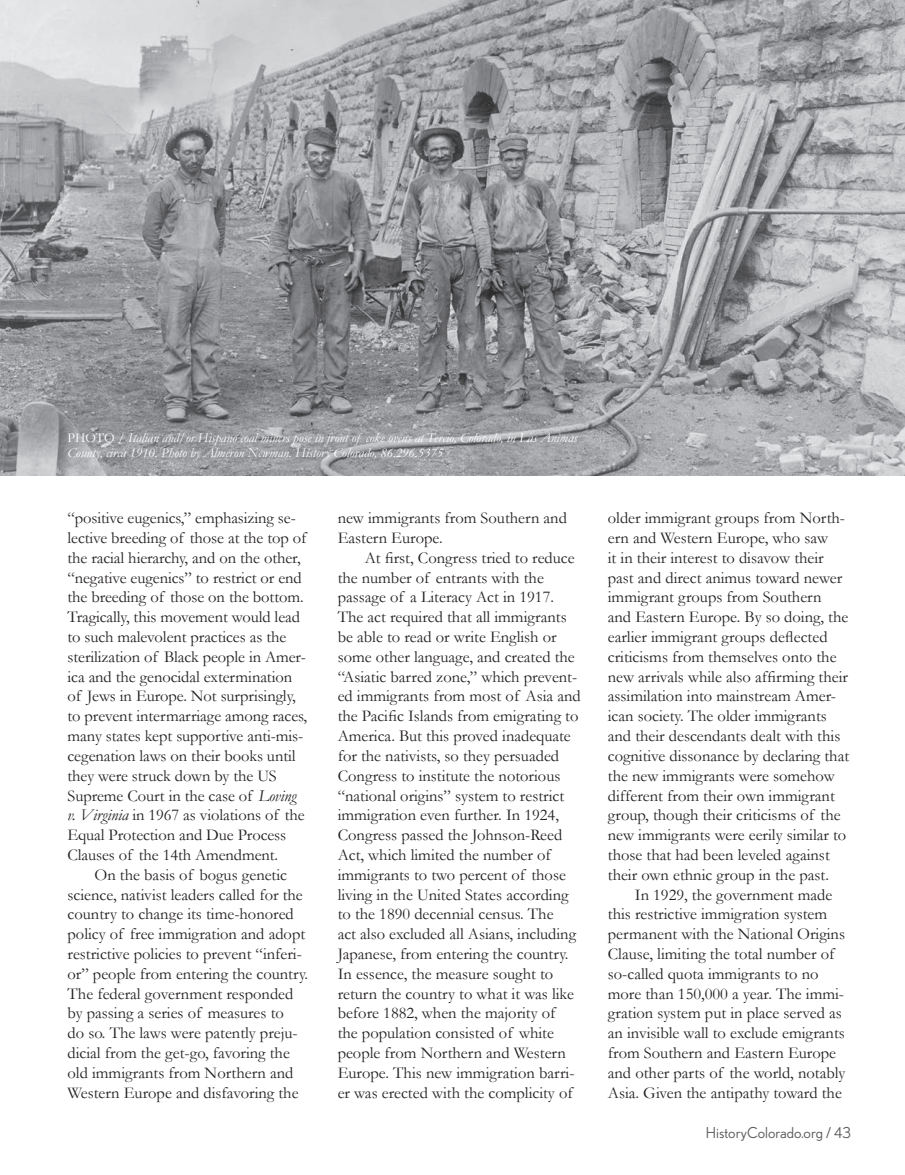
<style>
.page{position:relative;width:905px;height:1175px;background:#fff}
.page>*{position:absolute;margin:0;border:0;box-sizing:border-box;transform-origin:0 0}
.t1{font:16.5px/19.8px "Garamond";color:#231f20}
.t2{font:15px "Nobel";color:#57585a}
.t3{font:italic 13.5px/15.6px "Garamond";color:#fff}
.s1{font-style:normal}
.s2{font-style:italic}
</style>
<div class="page">
<img style="left:0;top:0;width:904px;height:476px">
<p class="t3" style="left:68px;top:429px;width:511px"><span class="s1">PHOTO /</span> Italian and/or Hispano coal miners pose in front of coke ovens at Tercio, Colorado, in Las Animas<br>County, circa 1910. Photo by Almeron Newman. History Colorado, 86.296.5375</p>
<p class="t1" style="left:68px;top:507px;width:241px">“positive eugenics,” emphasizing se&shy;lective breeding of those at the top of the racial hierarchy, and on the other, “negative eugenics” to restrict or end the breeding of those on the bottom.<br>Tragically, this movement would lead to such malevolent practices as the sterilization of Black people in Amer&shy;ica and the genocidal extermination of Jews in Europe. Not surprisingly, to prevent intermarriage among races, many states kept supportive anti-mis&shy;cegenation laws on their books until they were struck down by the US Supreme Court in the case of <span class="s2">Loving v. Virginia</span> in 1967 as violations of the Equal Protection and Due Process Clauses of the 14th Amendment.</p>
<p class="t1" style="left:68px;top:864px;width:242px;text-indent:27px">On the basis of bogus genetic science, nativist leaders called for the country to change its time-honored policy of free immigration and adopt restrictive policies to prevent “inferi&shy;or” people from entering the country.<br>The federal government responded by passing a series of measures to<br>do so. The laws were patently preju&shy;dicial from the get-go, favoring the old immigrants from Northern and Western Europe and disfavoring the</p>
<p class="t1" style="left:338px;top:507px;width:231px">new immigrants from Southern and<br>Eastern Europe.</p>
<p class="t1" style="left:338px;top:547px;width:244px;text-indent:27px">At first, Congress tried to reduce the number of entrants with the passage of a Literacy Act in 1917.<br>The act required that all immigrants be able to read or write English or some other language, and created the “Asiatic barred zone,” which prevent&shy;ed immigrants from most of Asia and the Pacific Islands from emigrating to America. But this proved inadequate for the nativists, so they persuaded Congress to institute the notorious “national origins” system to restrict immigration even further. In 1924, Congress passed the Johnson-Reed Act, which limited the number of immigrants to two percent of those living in the United States according to the 1890 decennial census. The<br>act also excluded all Asians, including Japanese, from entering the country.<br>In essence, the measure sought to return the country to what it was like before 1882, when the majority of<br>the population consisted of white people from Northern and Western Europe. This new immigration barri&shy;er was erected with the complicity of</p>
<p class="t1" style="left:608px;top:507px;width:243px">older immigrant groups from North&shy;ern and Western Europe, who saw<br>it in their interest to disavow their past and direct animus toward newer immigrant groups from Southern<br>and Eastern Europe. By so doing, the earlier immigrant groups deflected criticisms from themselves onto the new arrivals while also affirming their assimilation into mainstream Amer&shy;ican society. The older immigrants and their descendants dealt with this cognitive dissonance by declaring that the new immigrants were somehow different from their own immigrant group, though their criticisms of the new immigrants were eerily similar to those that had been leveled against their own ethnic group in the past.</p>
<p class="t1" style="left:608px;top:884px;width:239px;text-indent:27px">In 1929, the government made this restrictive immigration system permanent with the National Origins Clause, limiting the total number of so-called quota immigrants to no more than 150,000 a year. The immi&shy;gration system put in place served as an invisible wall to exclude emigrants from Southern and Eastern Europe and other parts of the world, notably Asia. Given the antipathy toward the</p>
<p class="t2" style="left:706px;top:1123px;width:146px">HistoryColorado.org / 43</p>
</div>
